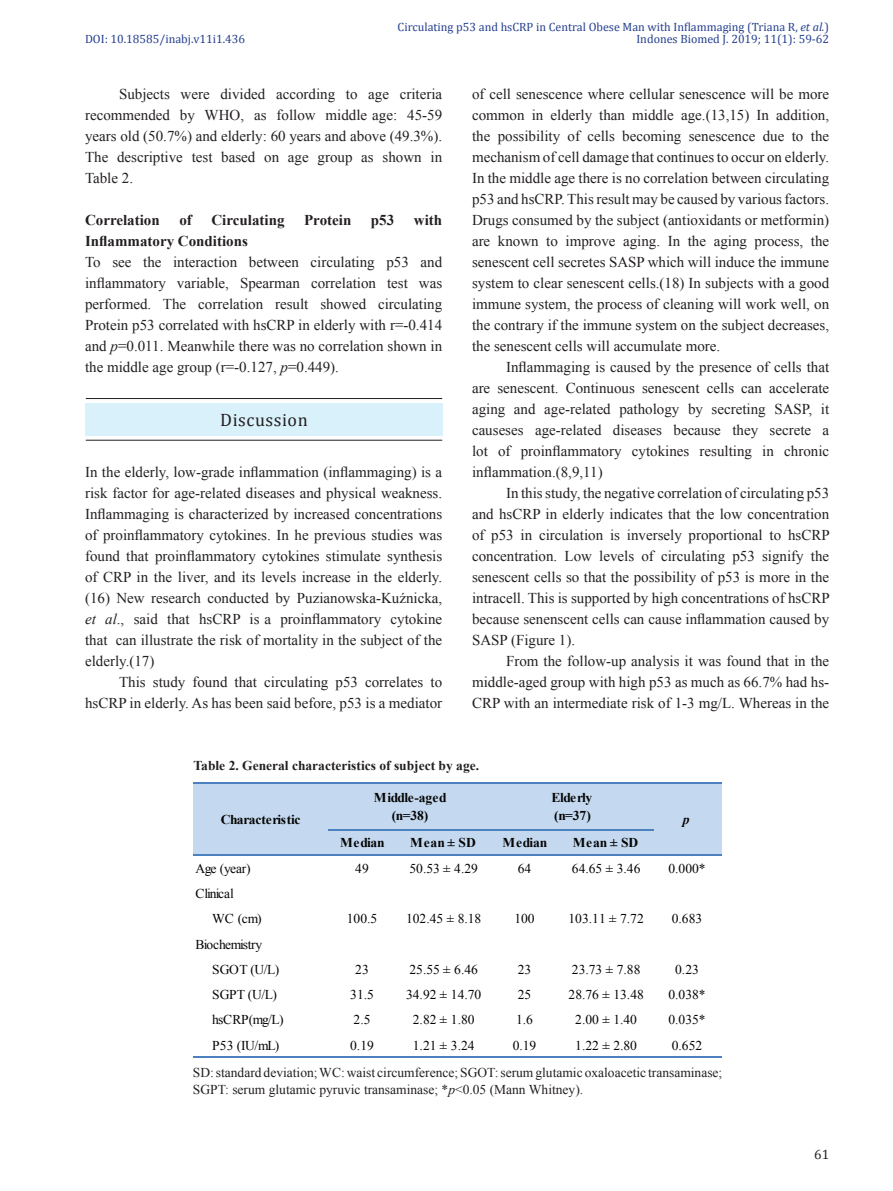
<style>
.page{position:relative;width:893px;height:1191px;background:#fff}
.page>*{position:absolute;margin:0;border:0;box-sizing:border-box;transform-origin:0 0}
.t1{font:18px "Cambria";letter-spacing:.03em;color:#231f20}
.t2{font:15px/21px "Times New Roman";color:#231f20;text-align:justify}
.t3{font:700 15px "Times New Roman";color:#231f20}
.t4{font:13.5px "Times New Roman";color:#050504}
.t5{font:13.5px/16.5px "Times New Roman";color:#231f20}
.t6{font:700 13.5px "Times New Roman";color:#231f20}
.t7{font:700 13.5px/17.7px "Times New Roman";color:#050504;text-align:center}
.t8{font:13.5px/25.3px "Times New Roman";letter-spacing:-.05em;color:#050504}
.t9{font:700 13.5px "Times New Roman";letter-spacing:-.02em;color:#050504}
.t10{font:700 13.5px/17.7px "Times New Roman";letter-spacing:-.025em;color:#050504}
.t11{font:13.5px "Times New Roman";letter-spacing:-.025em;color:#050504}
.t12{font:13.5px "Cambria";color:#231f20}
.t13{font:italic 700 13.5px "Times New Roman";color:#050504}
.t14{font:12px "Cambria";color:#253f8e}
.s1{font-style:italic}
</style>
<div class="page">
<div style="left:193px;top:782px;width:529px;height:74px;background:#c4d9f0"></div>
<hr style="left:193px;top:781px;width:529px;height:2px;background:#4c81bf">
<hr style="left:328px;top:829px;width:326px;height:1px;background:#4c81bf">
<hr style="left:193px;top:854px;width:529px;height:2px;background:#4c81bf">
<hr style="left:193px;top:1056px;width:529px;height:2px;background:#4c81bf">
<hr style="left:86px;top:398px;width:356px;height:1px;background:#231f20">
<hr style="left:86px;top:440px;width:356px;height:1px;background:#231f20">
<div style="left:85px;top:403px;width:357px;height:33px;background:#d9f1fb"></div>
<p class="t14" style="left:398px;top:20px;width:433px">Circulating p53 and hsCRP in Central Obese Man with Inflammaging (Triana R, <span class="s1">et al.</span>)</p>
<p class="t14" style="left:85px;top:31px;width:162px">DOI: 10.18585/inabj.v11i1.436</p>
<p class="t14" style="left:636px;top:32px;width:194px">Indones Biomed J. 2019; 11(1): 59-62</p>
<p class="t2" style="left:85px;top:83px;width:359px;text-indent:34px">Subjects were divided according to age criteria recommended by WHO, as follow middle age: 45-59 years old (50.7%) and elderly: 60 years and above (49.3%).<br>The descriptive test based on age group as shown in Table 2.</p>
<p class="t3" style="left:85px;top:209px;width:76px">Correlation</p>
<p class="t3" style="left:179px;top:209px;width:14px">of</p>
<p class="t3" style="left:211px;top:209px;width:75px">Circulating</p>
<p class="t3" style="left:304px;top:209px;width:49px">Protein</p>
<p class="t3" style="left:371px;top:209px;width:25px">p53</p>
<p class="t3" style="left:414px;top:209px;width:30px">with</p>
<p class="t3" style="left:85px;top:230px;width:164px">Inflammatory Conditions</p>
<p class="t2" style="left:85px;top:251px;width:359px">To see the interaction between circulating p53 and inflammatory variable, Spearman correlation test was performed. The correlation result showed circulating Protein p53 correlated with hsCRP in elderly with r=-0.414 and <span class="s1">p</span>=0.011. Meanwhile there was no correlation shown in the middle age group (r=-0.127, <span class="s1">p</span>=0.449).</p>
<p class="t1" style="left:220px;top:409px;width:89px">Discussion</p>
<p class="t2" style="left:85px;top:461px;width:359px">In the elderly, low-grade inflammation (inflammaging) is a risk factor for age-related diseases and physical weakness.<br>Inflammaging is characterized by increased concentrations of proinflammatory cytokines. In he previous studies was found that proinflammatory cytokines stimulate synthesis of CRP in the liver, and its levels increase in the elderly. (16) New research conducted by Puzianowska-Kuźnicka, <span class="s1">et al</span>., said that hsCRP is a proinflammatory cytokine that can illustrate the risk of mortality in the subject of the elderly.(17)</p>
<p class="t2" style="left:85px;top:671px;width:359px;text-align:right">This study found that circulating p53 correlates to hsCRP in elderly. As has been said before, p53 is a mediator</p>
<p class="t2" style="left:472px;top:83px;width:359px">of cell senescence where cellular senescence will be more common in elderly than middle age.(13,15) In addition, the possibility of cells becoming senescence due to the mechanism of cell damage that continues to occur on elderly.<br>In the middle age there is no correlation between circulating p53 and hsCRP. This result may be caused by various factors.<br>Drugs consumed by the subject (antioxidants or metformin) are known to improve aging. In the aging process, the senescent cell secretes SASP which will induce the immune system to clear senescent cells.(18) In subjects with a good immune system, the process of cleaning will work well, on the contrary if the immune system on the subject decreases, the senescent cells will accumulate more.</p>
<p class="t2" style="left:472px;top:356px;width:359px;text-indent:34px">Inflammaging is caused by the presence of cells that are senescent. Continuous senescent cells can accelerate aging and age-related pathology by secreting SASP, it causeses age-related diseases because they secrete a lot of proinflammatory cytokines resulting in chronic inflammation.(8,9,11)</p>
<p class="t2" style="left:472px;top:482px;width:359px;text-indent:34px">In this study, the negative correlation of circulating p53 and hsCRP in elderly indicates that the low concentration of p53 in circulation is inversely proportional to hsCRP concentration. Low levels of circulating p53 signify the senescent cells so that the possibility of p53 is more in the intracell. This is supported by high concentrations of hsCRP because senenscent cells can cause inflammation caused by SASP (Figure 1).</p>
<p class="t2" style="left:472px;top:650px;width:359px;text-indent:34px">From the follow-up analysis it was found that in the middle-aged group with high p53 as much as 66.7% had hs-CRP with an intermediate risk of 1-3 mg/L. Whereas in the</p>
<p class="t6" style="left:194px;top:756px;width:287px">Table 2. General characteristics of subject by age.</p>
<p class="t7" style="left:374px;top:788px;width:74px">Middle-aged (n=38)</p>
<p class="t10" style="left:552px;top:788px;width:42px">Elderly (n=37)</p>
<p class="t9" style="left:221px;top:809px;width:81px">Characteristic</p>
<p class="t13" style="left:683px;top:810px;width:8px">p</p>
<p class="t8" style="left:195px;top:855px;width:57px">Age (year)<br>Clinical</p>
<p class="t7" style="left:340px;top:833px;width:46px">Median</p>
<p class="t7" style="left:410px;top:833px;width:67px">Mean ± SD</p>
<p class="t7" style="left:502px;top:833px;width:46px">Median</p>
<p class="t7" style="left:573px;top:833px;width:67px">Mean ± SD</p>
<p class="t4" style="left:355px;top:858px;width:15px">49</p>
<p class="t4" style="left:409px;top:858px;width:70px">50.53 ± 4.29</p>
<p class="t4" style="left:518px;top:858px;width:15px">64</p>
<p class="t4" style="left:572px;top:858px;width:70px">64.65 ± 3.46</p>
<p class="t4" style="left:668px;top:858px;width:39px">0.000*</p>
<p class="t4" style="left:212px;top:909px;width:51px">WC (cm)</p>
<p class="t4" style="left:347px;top:909px;width:32px">100.5</p>
<p class="t4" style="left:406px;top:909px;width:77px">102.45 ± 8.18</p>
<p class="t4" style="left:514px;top:909px;width:22px">100</p>
<p class="t4" style="left:569px;top:909px;width:77px">103.11 ± 7.72</p>
<p class="t4" style="left:672px;top:909px;width:32px">0.683</p>
<p class="t4" style="left:212px;top:959px;width:69px">SGOT (U/L)</p>
<p class="t4" style="left:355px;top:959px;width:15px">23</p>
<p class="t4" style="left:409px;top:959px;width:70px">25.55 ± 6.46</p>
<p class="t4" style="left:518px;top:959px;width:15px">23</p>
<p class="t4" style="left:572px;top:959px;width:70px">23.73 ± 7.88</p>
<p class="t4" style="left:675px;top:959px;width:25px">0.23</p>
<p class="t4" style="left:212px;top:985px;width:66px">SGPT (U/L)</p>
<p class="t4" style="left:350px;top:985px;width:25px">31.5</p>
<p class="t4" style="left:406px;top:985px;width:77px">34.92 ± 14.70</p>
<p class="t4" style="left:518px;top:985px;width:15px">25</p>
<p class="t4" style="left:569px;top:985px;width:77px">28.76 ± 13.48</p>
<p class="t4" style="left:668px;top:985px;width:39px">0.038*</p>
<p class="t4" style="left:212px;top:1010px;width:73px">hsCRP(mg/L)</p>
<p class="t4" style="left:354px;top:1010px;width:18px">2.5</p>
<p class="t4" style="left:413px;top:1010px;width:63px">2.82 ± 1.80</p>
<p class="t4" style="left:516px;top:1010px;width:18px">1.6</p>
<p class="t4" style="left:575px;top:1010px;width:63px">2.00 ± 1.40</p>
<p class="t4" style="left:668px;top:1010px;width:39px">0.035*</p>
<p class="t4" style="left:212px;top:1035px;width:69px">P53 (IU/mL)</p>
<p class="t4" style="left:350px;top:1035px;width:25px">0.19</p>
<p class="t4" style="left:413px;top:1035px;width:63px">1.21 ± 3.24</p>
<p class="t4" style="left:513px;top:1035px;width:25px">0.19</p>
<p class="t4" style="left:575px;top:1035px;width:63px">1.22 ± 2.80</p>
<p class="t4" style="left:672px;top:1035px;width:32px">0.652</p>
<p class="t11" style="left:195px;top:934px;width:68px">Biochemistry</p>
<p class="t5" style="left:193px;top:1064px;width:531px">SD: standard deviation; WC: waist circumference; SGOT: serum glutamic oxaloacetic transaminase;<br>SGPT: serum glutamic pyruvic transaminase; *<span class="s1">p</span>&lt;0.05 (Mann Whitney).</p>
<p class="t12" style="left:814px;top:1146px;width:16px">61</p>
</div>
